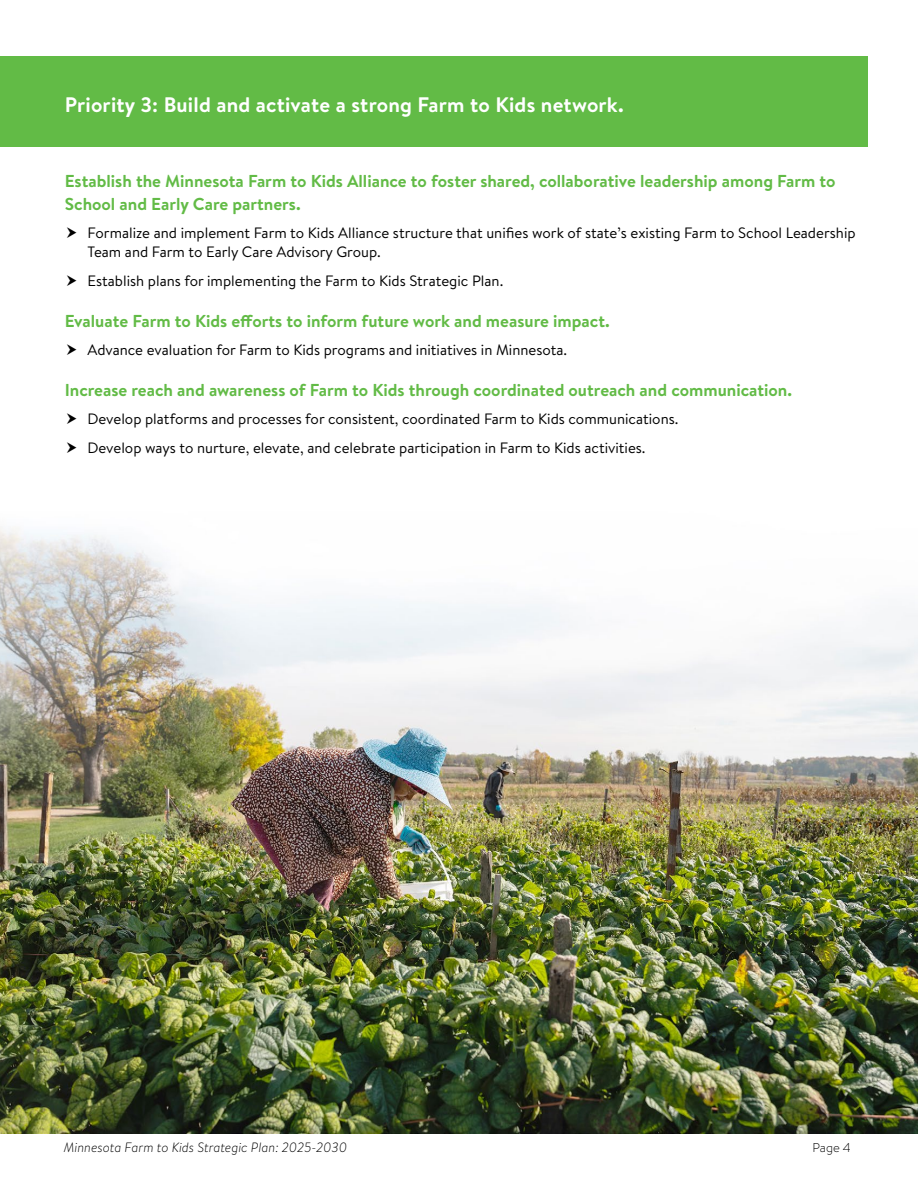
<style>
.page{position:relative;width:918px;height:1188px;background:#fff}
.page>*{position:absolute;margin:0;border:0;box-sizing:border-box;transform-origin:0 0}
.H3_Priorities{font:700 21px "Brandon Text";letter-spacing:.01em;color:#fff}
.h4_green{font:700 17.25px/23.2px "Brandon Text";color:#62bb46}
.p_bullets{font:15px/19.2px "Brandon Text";color:#000}
.bullets_last_in_list{font:15px "Brandon Text";color:#000}
.t1{font:italic 300 13.5px "Brandon Text";color:#000}
.t2{font:300 12.75px "Brandon Text";color:#000}
</style>
<div class="page">
<div style="left:0;top:56px;width:868px;height:91px;background:#62bb46"></div>
<img style="left:0;top:527px;width:918px;height:607px">
<h3 class="H3_Priorities" style="left:65px;top:90px;width:560px">Priority 3: Build and activate a strong Farm to Kids network.</h3>
<h4 class="h4_green" style="left:65px;top:169px;width:772px">Establish the Minnesota Farm to Kids Alliance to foster shared, collaborative leadership among Farm to<br>School and Early Care partners.</h4>
<p class="p_bullets" style="left:87px;top:223px;width:770px">Formalize and implement Farm to Kids Alliance structure that unifies work of state’s existing Farm to School Leadership<br>Team and Farm to Early Care Advisory Group.</p>
<p class="bullets_last_in_list" style="left:87px;top:271px;width:417px">Establish plans for implementing the Farm to Kids Strategic Plan.</p>
<h4 class="h4_green" style="left:65px;top:309px;width:546px">Evaluate Farm to Kids efforts to inform future work and measure impact.</h4>
<p class="bullets_last_in_list" style="left:87px;top:339px;width:481px">Advance evaluation for Farm to Kids programs and initiatives in Minnesota.</p>
<h4 class="h4_green" style="left:65px;top:378px;width:729px">Increase reach and awareness of Farm to Kids through coordinated outreach and communication.</h4>
<p class="p_bullets" style="left:87px;top:409px;width:593px">Develop platforms and processes for consistent, coordinated Farm to Kids communications.</p>
<p class="bullets_last_in_list" style="left:87px;top:437px;width:560px">Develop ways to nurture, elevate, and celebrate participation in Farm to Kids activities.</p>
<p class="t1" style="left:64px;top:1138px;width:285px">Minnesota Farm to Kids Strategic Plan: 2025-2030</p>
<p class="t2" style="left:813px;top:1138px;width:40px">Page 4</p>
</div>
